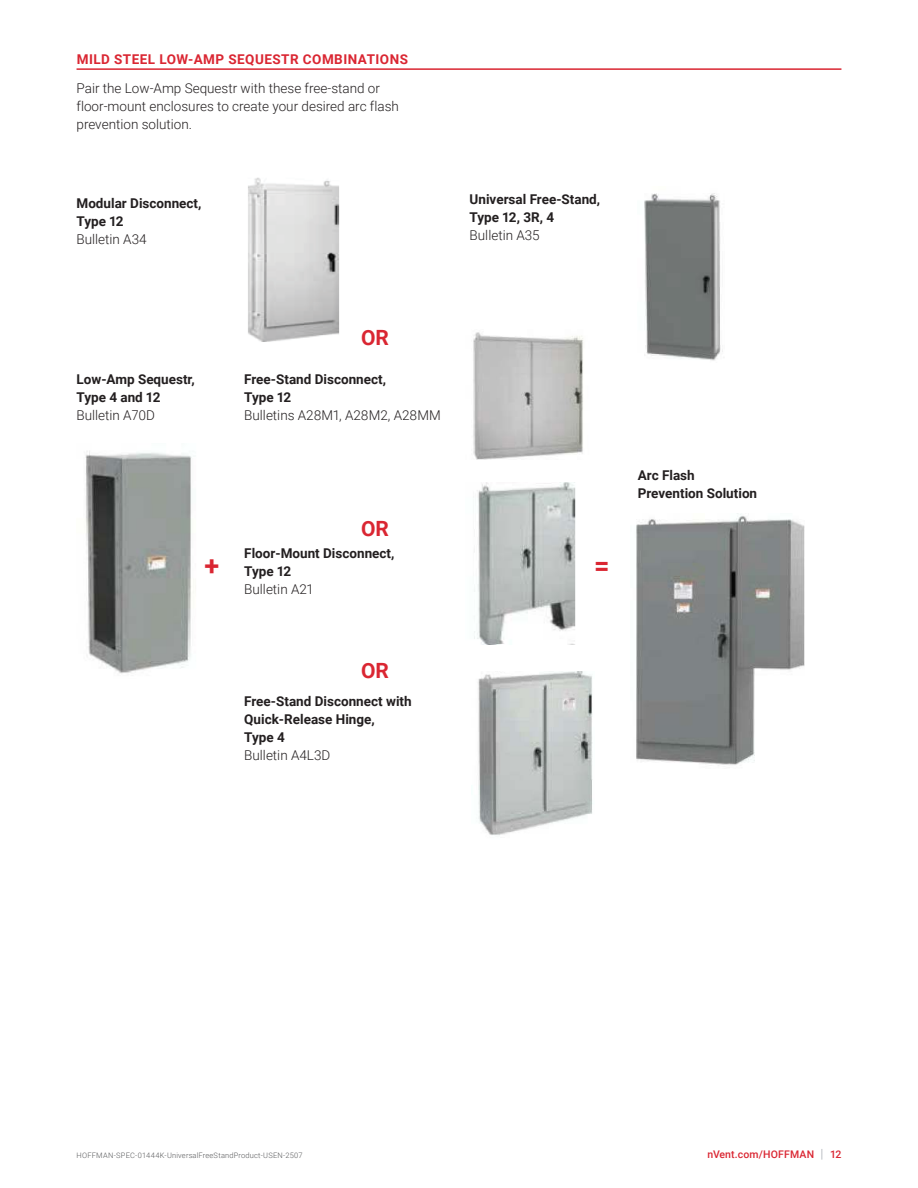
<style>
.page{position:relative;width:918px;height:1188px;background:#fff}
.page>*{position:absolute;margin:0;border:0;box-sizing:border-box;transform-origin:0 0}
.t1{font:700 27px "Roboto";color:#da2632}
.t2{font:700 21px "Roboto";color:#da2632}
.t3{font:700 13.5px/18px "Roboto";color:#231f20}
.t4{font:300 13.5px/18px "Roboto";color:#231f20}
.t5{font:700 13.5px "Roboto";letter-spacing:.035em;color:#da2632}
.t6{font:500 10.5px "Roboto";letter-spacing:.015em;color:#da2632}
.t7{font:300 7.5px "Roboto";letter-spacing:.025em;color:#58595b}
.s1{font-weight:300;font-size:12.6px;color:#90969e}
</style>
<div class="page">
<hr style="left:77px;top:68px;width:764px;height:2px;background:#da2632">
<img style="left:248px;top:177px;width:92px;height:165px">
<img style="left:644px;top:193px;width:79px;height:168px">
<img style="left:85px;top:451px;width:107px;height:223px">
<img style="left:473px;top:332px;width:110px;height:127px">
<img style="left:474px;top:482px;width:102px;height:162px">
<img style="left:478px;top:671px;width:115px;height:165px">
<img style="left:636px;top:514px;width:168px;height:252px">
<p class="t5" style="left:77px;top:53px;width:333px">MILD STEEL LOW-AMP SEQUESTR COMBINATIONS</p>
<p class="t4" style="left:77px;top:80px;width:324px">Pair the Low-Amp Sequestr with these free-stand or floor-mount enclosures to create your desired arc flash prevention solution.</p>
<p class="t3" style="left:77px;top:195px;width:126px">Modular Disconnect,<br>Type 12</p>
<p class="t4" style="left:77px;top:231px;width:72px">Bulletin A34</p>
<p class="t3" style="left:470px;top:191px;width:132px">Universal Free-Stand,<br>Type 12, 3R, 4</p>
<p class="t4" style="left:470px;top:227px;width:72px">Bulletin A35</p>
<p class="t3" style="left:77px;top:371px;width:120px">Low-Amp Sequestr,<br>Type 4 and 12</p>
<p class="t4" style="left:77px;top:407px;width:80px">Bulletin A70D</p>
<h2 class="t2" style="left:361px;top:329px;width:29px">OR</h2>
<p class="t3" style="left:244px;top:371px;width:143px">Free-Stand Disconnect,<br>Type 12</p>
<p class="t4" style="left:244px;top:407px;width:198px">Bulletins A28M1, A28M2, A28MM</p>
<h2 class="t2" style="left:361px;top:519px;width:29px">OR</h2>
<h1 class="t1" style="left:205px;top:554px;width:16px">+</h1>
<p class="t3" style="left:244px;top:545px;width:152px">Floor-Mount Disconnect,<br>Type 12</p>
<p class="t4" style="left:244px;top:581px;width:70px">Bulletin A21</p>
<h2 class="t2" style="left:361px;top:661px;width:29px">OR</h2>
<p class="t3" style="left:244px;top:693px;width:169px">Free-Stand Disconnect with<br>Quick-Release Hinge,<br>Type 4</p>
<p class="t4" style="left:244px;top:747px;width:88px">Bulletin A4L3D</p>
<h1 class="t1" style="left:594px;top:554px;width:17px">=</h1>
<p class="t3" style="left:638px;top:468px;width:121px">Arc Flash<br>Prevention Solution</p>
<p class="t7" style="left:77px;top:1152px;width:228px">HOFFMAN-SPEC-01444K-UniversalFreeStandProduct-USEN-2507</p>
<p class="t6" style="left:707px;top:1150px;width:136px">nVent.com/HOFFMAN <span class="s1">|</span> 12</p>
</div>
